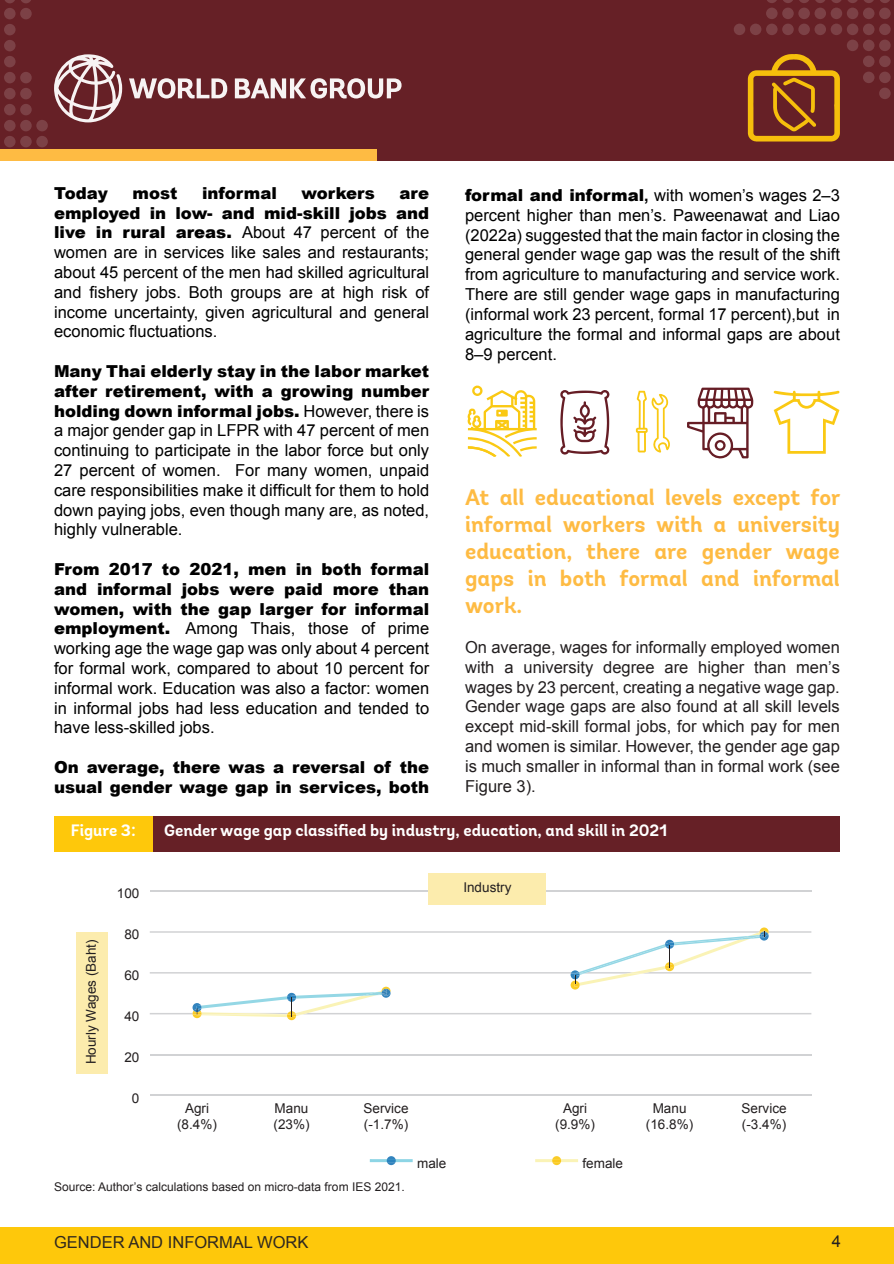
<style>
.page{position:relative;width:894px;height:1264px;background:#fff}
.page>*{position:absolute;margin:0;border:0;box-sizing:border-box;transform-origin:0 0}
.t1{font:700 22.5px/27px "Andes";color:#febb43;text-align:justify}
.t2{font:16.5px/19.8px "Arial";color:#000;text-align:justify}
.t3{font:16.5px/19.8px "Arial";color:#231f20;text-align:justify}
.t4{font:900 16.5px/19.8px "Arial";color:#000}
.t5{font:700 16.5px "Andes";color:#fff}
.t6{font:13.5px/16.2px "Arial";color:#231f20}
.t7{font:12px "Arial";color:#231f20}
.s1{font-weight:900}
.s2{font-weight:700}
</style>
<div class="page">
<div style="left:0;top:0;width:891px;height:160px;background:#662026"></div>
<div style="left:0;top:1227px;width:893px;height:37px;background:#fec80b"></div>
<svg style="left:54px;top:54px;width:68px;height:68px"></svg>
<svg style="left:129px;top:78px;width:272px;height:20px"></svg>
<div style="left:0;top:148px;width:376px;height:12px;background:#febb43"></div>
<div style="left:880px;top:0;width:13px;height:160px;background:#662026"></div>
<svg style="left:767px;top:0;width:123px;height:3px"></svg>
<svg style="left:765px;top:8px;width:12px;height:11px"></svg>
<svg style="left:781px;top:8px;width:12px;height:11px"></svg>
<div style="left:798px;top:8px;width:11px;height:11px;background:#7c4146;border-radius:50%"></div>
<div style="left:814px;top:8px;width:11px;height:11px;background:#7c4146;border-radius:50%"></div>
<div style="left:830px;top:8px;width:11px;height:11px;background:#7c4146;border-radius:50%"></div>
<div style="left:846px;top:8px;width:12px;height:11px;background:#7c4146;border-radius:50%"></div>
<div style="left:862px;top:8px;width:12px;height:11px;background:#7c4146;border-radius:50%"></div>
<svg style="left:878px;top:8px;width:12px;height:11px"></svg>
<div style="left:733px;top:24px;width:12px;height:11px;background:#7c4146;border-radius:50%"></div>
<div style="left:749px;top:24px;width:12px;height:11px;background:#7c4146;border-radius:50%"></div>
<svg style="left:765px;top:24px;width:12px;height:11px"></svg>
<svg style="left:781px;top:24px;width:12px;height:11px"></svg>
<div style="left:798px;top:24px;width:11px;height:11px;background:#7c4146;border-radius:50%"></div>
<div style="left:814px;top:24px;width:11px;height:11px;background:#7c4146;border-radius:50%"></div>
<div style="left:830px;top:24px;width:11px;height:11px;background:#7c4146;border-radius:50%"></div>
<div style="left:846px;top:24px;width:12px;height:11px;background:#7c4146;border-radius:50%"></div>
<div style="left:862px;top:24px;width:12px;height:11px;background:#7c4146;border-radius:50%"></div>
<svg style="left:878px;top:24px;width:12px;height:11px"></svg>
<div style="left:846px;top:40px;width:12px;height:11px;background:#7c4146;border-radius:50%"></div>
<div style="left:862px;top:40px;width:12px;height:11px;background:#7c4146;border-radius:50%"></div>
<svg style="left:878px;top:40px;width:12px;height:11px"></svg>
<div style="left:862px;top:56px;width:12px;height:11px;background:#7c4146;border-radius:50%"></div>
<svg style="left:878px;top:56px;width:12px;height:11px"></svg>
<div style="left:862px;top:72px;width:12px;height:11px;background:#7c4146;border-radius:50%"></div>
<svg style="left:878px;top:72px;width:12px;height:11px"></svg>
<svg style="left:878px;top:88px;width:12px;height:11px"></svg>
<svg style="left:5px;top:0;width:26px;height:3px"></svg>
<div style="left:4px;top:8px;width:12px;height:11px;background:#7c4146;border-radius:50%"></div>
<div style="left:20px;top:8px;width:12px;height:11px;background:#7c4146;border-radius:50%"></div>
<div style="left:4px;top:24px;width:12px;height:11px;background:#7c4146;border-radius:50%"></div>
<div style="left:4px;top:40px;width:12px;height:11px;background:#7c4146;border-radius:50%"></div>
<div style="left:4px;top:56px;width:12px;height:11px;background:#7c4146;border-radius:50%"></div>
<div style="left:4px;top:72px;width:12px;height:11px;background:#7c4146;border-radius:50%"></div>
<div style="left:20px;top:72px;width:12px;height:11px;background:#7c4146;border-radius:50%"></div>
<div style="left:4px;top:88px;width:12px;height:11px;background:#7c4146;border-radius:50%"></div>
<div style="left:20px;top:88px;width:12px;height:11px;background:#7c4146;border-radius:50%"></div>
<div style="left:4px;top:104px;width:12px;height:11px;background:#7c4146;border-radius:50%"></div>
<div style="left:20px;top:104px;width:12px;height:11px;background:#7c4146;border-radius:50%"></div>
<div style="left:4px;top:120px;width:12px;height:11px;background:#7c4146;border-radius:50%"></div>
<div style="left:20px;top:120px;width:12px;height:11px;background:#7c4146;border-radius:50%"></div>
<div style="left:36px;top:120px;width:12px;height:11px;background:#7c4146;border-radius:50%"></div>
<div style="left:4px;top:136px;width:12px;height:11px;background:#7c4146;border-radius:50%"></div>
<div style="left:20px;top:136px;width:12px;height:11px;background:#7c4146;border-radius:50%"></div>
<div style="left:36px;top:136px;width:12px;height:11px;background:#7c4146;border-radius:50%"></div>
<svg style="left:747px;top:54px;width:92px;height:87px"></svg>
<div style="left:153px;top:816px;width:686px;height:36px;background:#662026"></div>
<div style="left:54px;top:816px;width:99px;height:36px;background:#fec80b"></div>
<hr style="left:150px;top:1094px;width:661px;height:2px;background:#d1d2d4">
<hr style="left:150px;top:1053px;width:661px;height:2px;background:#d1d2d4">
<hr style="left:150px;top:890px;width:661px;height:2px;background:#d1d2d4">
<div style="left:428px;top:872px;width:118px;height:32px;background:#fcecad"></div>
<div style="left:76px;top:932px;width:32px;height:142px;background:#fcecad"></div>
<svg style="left:150px;top:927px;width:661px;height:93px"></svg>
<svg style="left:535px;top:1156px;width:43px;height:9px"></svg>
<svg style="left:369px;top:1156px;width:43px;height:9px"></svg>
<svg style="left:773px;top:390px;width:66px;height:64px"></svg>
<svg style="left:687px;top:387px;width:66px;height:72px"></svg>
<svg style="left:467px;top:386px;width:69px;height:71px"></svg>
<svg style="left:560px;top:390px;width:49px;height:64px"></svg>
<svg style="left:635px;top:391px;width:34px;height:62px"></svg>
<p class="t4" style="left:54px;top:182px;width:55px">Today</p>
<p class="t4" style="left:132px;top:182px;width:46px">most</p>
<p class="t4" style="left:202px;top:182px;width:76px">informal</p>
<p class="t4" style="left:301px;top:182px;width:75px">workers</p>
<p class="t2" style="left:54px;top:183px;width:376px;text-indent:345px"><span class="s1">are employed in low- and mid-skill jobs and live in rural areas.</span> About 47 percent of the women are in services like sales and restaurants; about 45 percent of the men had skilled agricultural and fishery jobs. Both groups are at high risk of income uncertainty, given agricultural and general economic fluctuations.</p>
<p class="t2" style="left:54px;top:361px;width:376px"><span class="s1">Many Thai elderly stay in the labor market after retirement, with a growing number holding down informal jobs.</span> However, there is a major gender gap in LFPR with 47 percent of men continuing to participate in the labor force but only 27 percent of women. For many women, unpaid care responsibilities make it difficult for them to hold down paying jobs, even though many are, as noted, highly vulnerable.</p>
<p class="t2" style="left:54px;top:559px;width:376px"><span class="s1">From 2017 to 2021, men in both formal and informal jobs were paid more than women, with the gap larger for informal employment.</span> Among Thais, those of prime working age the wage gap was only about 4 percent for formal work, compared to about 10 percent for informal work. Education was also a factor: women in informal jobs had less education and tended to have less-skilled jobs.</p>
<p class="t4" style="left:54px;top:757px;width:376px">On average, there was a reversal of the usual gender wage gap in services, both</p>
<p class="t2" style="left:465px;top:185px;width:376px"><span class="s1">formal and informal</span><span class="s2">,</span> with women’s wages 2–3 percent higher than men’s. Paweenawat and Liao (2022a) suggested that the main factor in closing the general gender wage gap was the result of the shift from agriculture to manufacturing and service work.<br>There are still gender wage gaps in manufacturing (informal work 23 percent, formal 17 percent),but in agriculture the formal and informal gaps are about 8–9 percent.</p>
<p class="t1" style="left:465px;top:485px;width:377px">At all educational levels except for informal workers with a university education, there are gender wage gaps in both formal and informal work.</p>
<p class="t3" style="left:465px;top:637px;width:376px">On average, wages for informally employed women with a university degree are higher than men’s wages by 23 percent, creating a negative wage gap.<br>Gender wage gaps are also found at all skill levels except mid-skill formal jobs, for which pay for men and women is similar. However, the gender age gap is much smaller in informal than in formal work (see Figure 3).</p>
<p class="t5" style="left:71px;top:820px;width:67px">Figure 3:</p>
<p class="t5" style="left:164px;top:820px;width:504px">Gender wage gap classified by industry, education, and skill in 2021</p>
<p class="t6" style="left:117px;top:885px;width:24px">100</p>
<p class="t6" style="left:463px;top:879px;width:50px">Industry</p>
<p class="t6" style="left:83px;top:1064px;width:126px;rotate:-90deg">Hourly Wages (Baht)</p>
<p class="t6" style="left:124px;top:926px;width:17px">80</p>
<p class="t6" style="left:124px;top:967px;width:17px">60</p>
<p class="t6" style="left:124px;top:1008px;width:17px">40</p>
<p class="t6" style="left:124px;top:1049px;width:17px">20</p>
<p class="t6" style="left:132px;top:1089px;width:9px">0</p>
<p class="t6" style="left:177px;top:1100px;width:41px;text-align:center">Agri (8.4%)</p>
<p class="t6" style="left:273px;top:1100px;width:38px">Manu (23%)</p>
<p class="t6" style="left:363px;top:1100px;width:47px">Service (-1.7%)</p>
<p class="t6" style="left:555px;top:1100px;width:41px;text-align:center">Agri (9.9%)</p>
<p class="t7" style="left:54px;top:1178px;width:352px">Source: Author’s calculations based on micro-data from IES 2021.</p>
<p class="t6" style="left:417px;top:1155px;width:31px">male</p>
<p class="t6" style="left:582px;top:1155px;width:42px">female</p>
<p class="t3" style="left:54px;top:1232px;width:256px">GENDER AND INFORMAL WORK</p>
<p class="t6" style="left:645px;top:1100px;width:49px;text-align:center">Manu (16.8%)</p>
<p class="t6" style="left:741px;top:1100px;width:47px">Service (-3.4%)</p>
<p class="t3" style="left:831px;top:1231px;width:11px">4</p>
</div>
